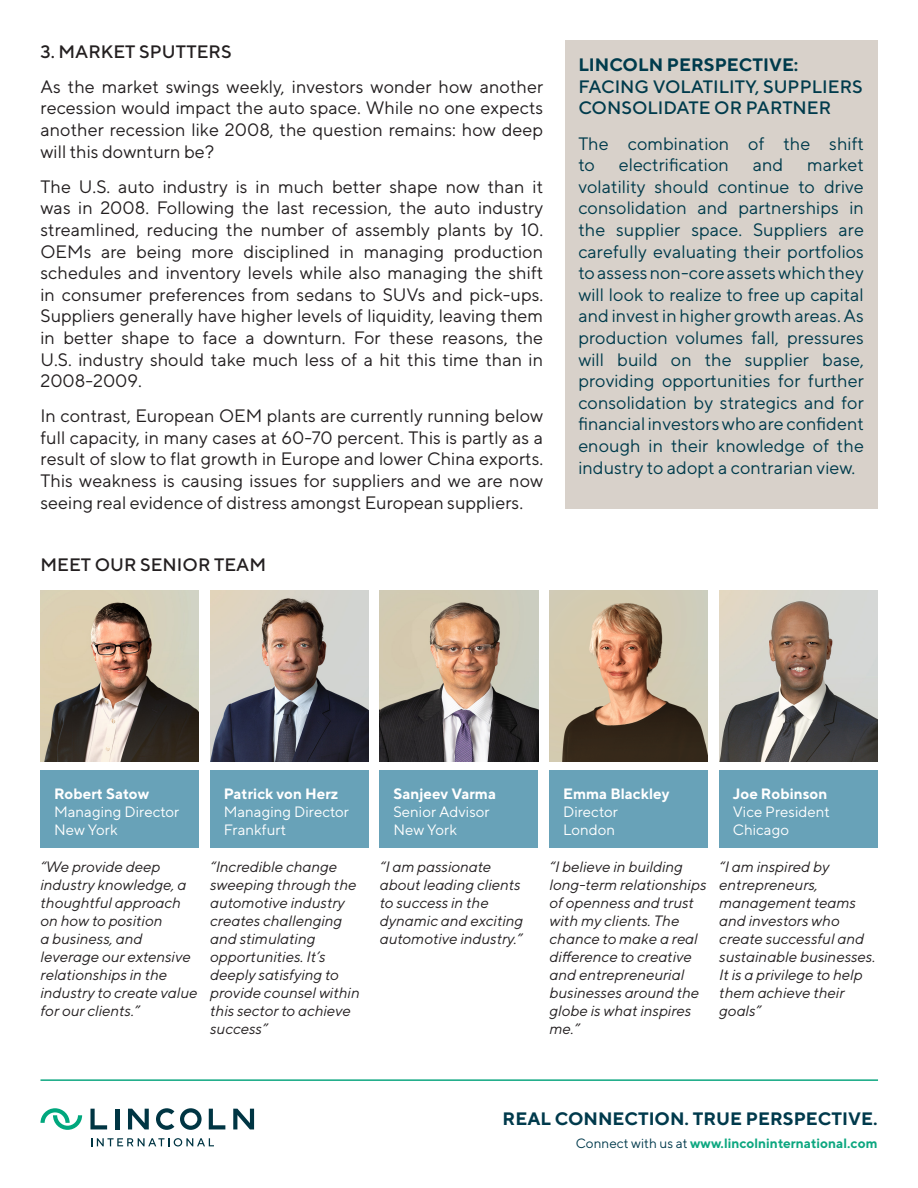
<style>
.page{position:relative;width:918px;height:1188px;background:#fff}
.page>*{position:absolute;margin:0;border:0;box-sizing:border-box;transform-origin:0 0}
.Body_Text{font:18px/21.6px "TT Norms";color:#231f20;text-align:justify}
.Body_Text-2{font:18px/21.6px "TT Norms";color:#003b4c}
.Body_Text-3{font:500 18px/21.6px "TT Norms";color:#003b4c}
.t1{font:700 18px "TT Norms";color:#003a4c}
.All_Caps_-_12pt_Font{font:500 18px "TT Norms";color:#231f20}
.Body_Text-4{font:500 18px "TT Norms";color:#231f20}
.Body_Text-5{font:italic 15px/18px "TT Norms";color:#231f20}
.CONTRIBUTOR_NAME{font:15px "TT Norms";color:#fff}
.CONTRIBUTOR_NAME-2{font:700 15px "TT Norms";color:#fff}
.t2{font:700 13.5px "TT Norms";color:#0da780}
.s1{font-weight:700}
.s2{font-weight:400;color:#003a4c}
</style>
<div class="page">
<hr style="left:40px;top:1079px;width:838px;height:2px;background:#0da780">
<div style="left:115px;top:1109px;width:5px;height:20px;background:#003543"></div>
<svg style="left:128px;top:1109px;width:21px;height:20px"></svg>
<svg style="left:90px;top:1109px;width:17px;height:20px"></svg>
<svg style="left:233px;top:1109px;width:21px;height:20px"></svg>
<svg style="left:209px;top:1109px;width:16px;height:20px"></svg>
<svg style="left:156px;top:1108px;width:18px;height:22px"></svg>
<svg style="left:180px;top:1108px;width:22px;height:22px"></svg>
<svg style="left:40px;top:1108px;width:42px;height:22px"></svg>
<svg style="left:91px;top:1138px;width:123px;height:8px"></svg>
<div style="left:565px;top:40px;width:313px;height:469px;background:#d8d1ca"></div>
<div style="left:719px;top:771px;width:158px;height:77px;background:#68a2b8"></div>
<img style="left:719px;top:591px;width:158px;height:171px">
<div style="left:550px;top:771px;width:158px;height:77px;background:#68a2b8"></div>
<img style="left:550px;top:591px;width:158px;height:171px">
<div style="left:380px;top:771px;width:158px;height:77px;background:#68a2b8"></div>
<img style="left:380px;top:591px;width:158px;height:171px">
<div style="left:210px;top:771px;width:158px;height:77px;background:#68a2b8"></div>
<img style="left:210px;top:591px;width:158px;height:171px">
<div style="left:40px;top:771px;width:159px;height:77px;background:#68a2b8"></div>
<img style="left:40px;top:591px;width:159px;height:171px">
<p class="Body_Text-4" style="left:40px;top:40px;width:193px">3. MARKET SPUTTERS</p>
<p class="Body_Text" style="left:40px;top:75px;width:504px">As the market swings weekly, investors wonder how another recession would impact the auto space. While no one expects another recession like 2008, the question remains: how deep will this downturn be?</p>
<p class="Body_Text" style="left:40px;top:175px;width:504px">The U.S. auto industry is in much better shape now than it was in 2008. Following the last recession, the auto industry streamlined, reducing the number of assembly plants by 10.<br>OEMs are being more disciplined in managing production schedules and inventory levels while also managing the shift in consumer preferences from sedans to SUVs and pick-ups.<br>Suppliers generally have higher levels of liquidity, leaving them in better shape to face a downturn. For these reasons, the U.S. industry should take much less of a hit this time than in 2008-2009.</p>
<p class="Body_Text" style="left:40px;top:405px;width:504px">In contrast, European OEM plants are currently running below full capacity, in many cases at 60-70 percent. This is partly as a result of slow to flat growth in Europe and lower China exports.<br>This weakness is causing issues for suppliers and we are now seeing real evidence of distress amongst European suppliers.</p>
<p class="All_Caps_-_12pt_Font" style="left:40px;top:554px;width:227px">MEET OUR SENIOR TEAM</p>
<p class="Body_Text-3" style="left:578px;top:54px;width:286px"><span class="s1">LINCOLN PERSPECTIVE:<br></span>FACING VOLATILITY, SUPPLIERS<br>CONSOLIDATE OR PARTNER</p>
<p class="Body_Text-2" style="left:578px;top:132px;width:287px">The combination of the shift to</p>
<p class="Body_Text-2" style="left:619px;top:154px;width:112px">electrification</p>
<p class="Body_Text-2" style="left:753px;top:154px;width:32px">and</p>
<p class="Body_Text-2" style="left:578px;top:154px;width:287px;text-align:justify;text-indent:229px">market volatility should continue to drive consolidation and partnerships in the supplier space. Suppliers are carefully evaluating their portfolios to assess non-core assets which they will look to realize to free up capital and invest in higher growth areas. As production volumes fall, pressures will build on the supplier base, providing opportunities for further consolidation by strategics and for financial investors who are confident enough in their knowledge of the industry to adopt a contrarian view.</p>
<p class="CONTRIBUTOR_NAME-2" style="left:54px;top:784px;width:97px">Robert Satow</p>
<p class="CONTRIBUTOR_NAME" style="left:54px;top:802px;width:127px">Managing Director</p>
<p class="CONTRIBUTOR_NAME" style="left:54px;top:820px;width:65px">New York</p>
<p class="Body_Text-5" style="left:40px;top:857px;width:159px">“We provide deep industry knowledge, a thoughtful approach on how to position<br>a business, and leverage our extensive relationships in the industry to create value for our clients.”</p>
<p class="CONTRIBUTOR_NAME-2" style="left:224px;top:784px;width:116px">Patrick von Herz</p>
<p class="CONTRIBUTOR_NAME" style="left:224px;top:802px;width:127px">Managing Director</p>
<p class="CONTRIBUTOR_NAME" style="left:224px;top:820px;width:64px">Frankfurt</p>
<p class="Body_Text-5" style="left:210px;top:857px;width:151px">“Incredible change sweeping through the automotive industry creates challenging and stimulating opportunities. It’s deeply satisfying to provide counsel within this sector to achieve success”</p>
<p class="CONTRIBUTOR_NAME-2" style="left:393px;top:784px;width:104px">Sanjeev Varma</p>
<p class="CONTRIBUTOR_NAME" style="left:393px;top:802px;width:98px">Senior Advisor</p>
<p class="CONTRIBUTOR_NAME" style="left:393px;top:820px;width:65px">New York</p>
<p class="Body_Text-5" style="left:380px;top:857px;width:145px">“I am passionate about leading clients to success in the dynamic and exciting automotive industry.”</p>
<p class="CONTRIBUTOR_NAME-2" style="left:563px;top:784px;width:108px">Emma Blackley</p>
<p class="CONTRIBUTOR_NAME" style="left:563px;top:802px;width:56px">Director</p>
<p class="CONTRIBUTOR_NAME" style="left:563px;top:820px;width:54px">London</p>
<p class="Body_Text-5" style="left:550px;top:857px;width:158px">“I believe in building long-term relationships of openness and trust with my clients. The chance to make a real difference to creative and entrepreneurial businesses around the globe is what inspires me.”</p>
<p class="CONTRIBUTOR_NAME-2" style="left:733px;top:784px;width:96px">Joe Robinson</p>
<p class="CONTRIBUTOR_NAME" style="left:733px;top:802px;width:99px">Vice President</p>
<p class="CONTRIBUTOR_NAME" style="left:733px;top:820px;width:58px">Chicago</p>
<p class="Body_Text-5" style="left:719px;top:857px;width:158px">“I am inspired by entrepreneurs, management teams and investors who create successful and sustainable businesses.<br>It is a privilege to help them achieve their goals”</p>
<p class="t1" style="left:503px;top:1107px;width:376px">REAL CONNECTION. TRUE PERSPECTIVE.</p>
<p class="t2" style="left:576px;top:1134px;width:303px"><span class="s2">Connect with us at</span> www.lincolninternational.com</p>
</div>
